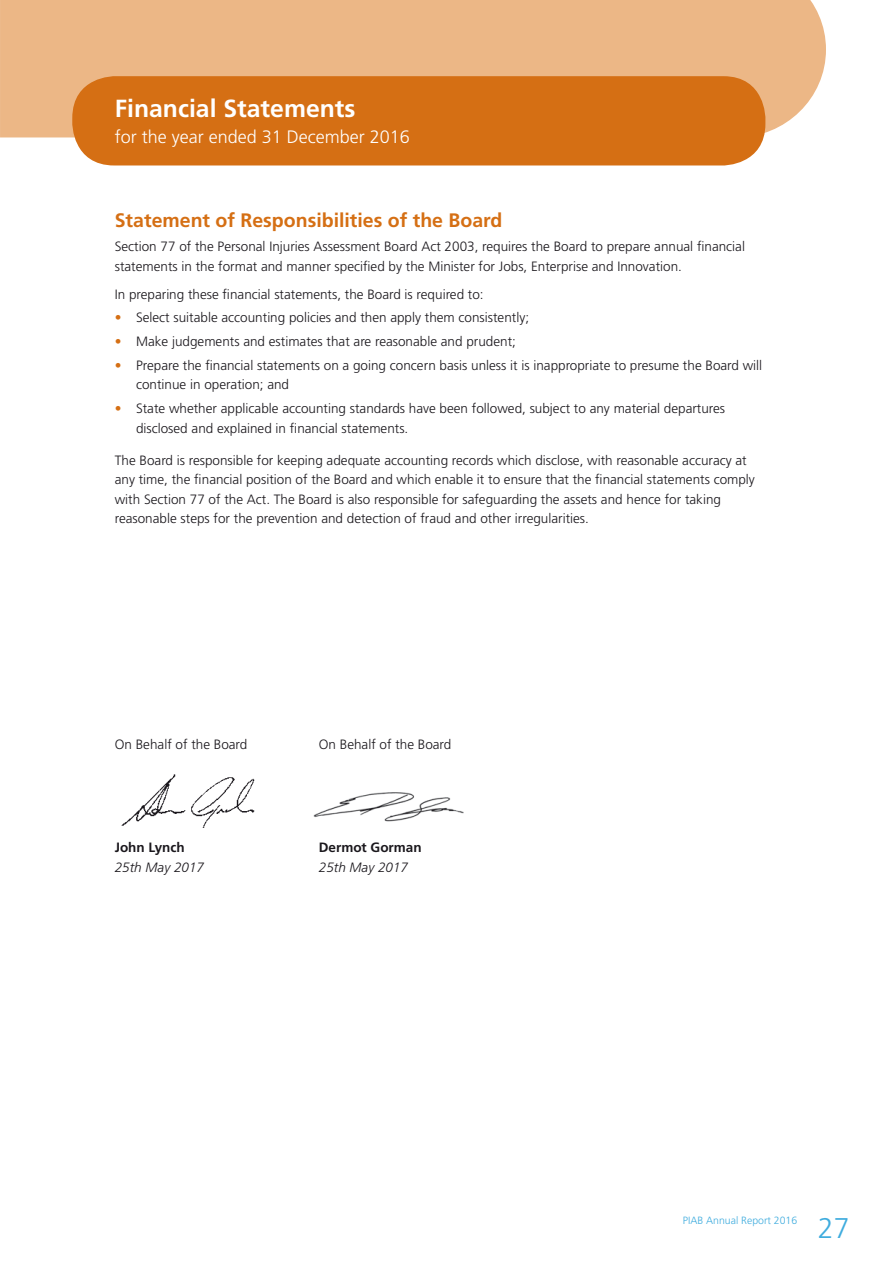
<style>
.page{position:relative;width:893px;height:1263px;background:#fff}
.page>*{position:absolute;margin:0;border:0;box-sizing:border-box;transform-origin:0 0}
.t1{font:300 28.5px "Frutiger LT Std";color:#3facde}
.SECTION_HEAD_SMALL{font:700 24.75px "Frutiger LT Std";color:#fff}
.H2_Black{font:700 19.5px "Frutiger LT Std";color:#d56f14}
.SECTION_SUBHEAD{font:300 18px "Frutiger LT Std";color:#fff}
.Body__2{font:300 13.5px/19.5px "Frutiger LT Std";color:#1a171c}
.Bullet__1{font:300 13.5px/19.5px "Frutiger LT Std";color:#1a171c}
.Bullet__3{font:300 13.5px/19.5px "Frutiger LT Std";color:#1a171c}
.Body_0-0__1{font:300 13.5px "Frutiger LT Std";color:#1a171c}
.Body__2-2{font:italic 300 13.5px "Frutiger LT Std";color:#1a171c}
.Body__2-3{font:700 13.5px "Frutiger LT Std";color:#1a171c}
.t2{font:300 10.5px "Frutiger LT Std";color:#3facde}
.s1{color:#d56f14}
</style>
<div class="page">
<div style="left:0;top:0;width:826px;height:137px;background:#ecb786"></div>
<div style="left:72px;top:76px;width:693px;height:89px;background:#d56f14;border-radius:42px"></div>
<img style="left:121px;top:774px;width:134px;height:54px">
<img style="left:313px;top:792px;width:151px;height:30px">
<p class="SECTION_HEAD_SMALL" style="left:115px;top:94px;width:242px">Financial Statements</p>
<p class="SECTION_SUBHEAD" style="left:115px;top:126px;width:297px">for the year ended 31 December 2016</p>
<p class="H2_Black" style="left:115px;top:209px;width:389px">Statement of Responsibilities of the Board</p>
<p class="Body__2" style="left:115px;top:237px;width:632px">Section 77 of the Personal Injuries Assessment Board Act 2003, requires the Board to prepare annual financial statements in the format and manner specified by the Minister for Jobs, Enterprise and Innovation.</p>
<p class="Body_0-0__1" style="left:115px;top:286px;width:370px">In preparing these financial statements, the Board is required to:</p>
<p class="Bullet__1" style="left:115px;top:308px;width:416px"><span class="s1">•</span> Select suitable accounting policies and then apply them consistently;</p>
<p class="Bullet__1" style="left:115px;top:332px;width:403px"><span class="s1">•</span> Make judgements and estimates that are reasonable and prudent;</p>
<p class="Bullet__1" style="left:136px;top:356px;width:628px;text-indent:-21px"><span class="s1">•</span> Prepare the financial statements on a going concern basis unless it is inappropriate to presume the Board will continue in operation; and</p>
<p class="Bullet__3" style="left:136px;top:399px;width:591px;text-indent:-21px"><span class="s1">•</span> State whether applicable accounting standards have been followed, subject to any material departures disclosed and explained in financial statements.</p>
<p class="Body__2" style="left:115px;top:451px;width:642px">The Board is responsible for keeping adequate accounting records which disclose, with reasonable accuracy at any time, the financial position of the Board and which enable it to ensure that the financial statements comply with Section 77 of the Act. The Board is also responsible for safeguarding the assets and hence for taking reasonable steps for the prevention and detection of fraud and other irregularities.</p>
<p class="Body__2" style="left:115px;top:735px;width:134px">On Behalf of the Board</p>
<p class="Body__2" style="left:319px;top:735px;width:134px">On Behalf of the Board</p>
<p class="Body__2-3" style="left:115px;top:839px;width:71px">John Lynch</p>
<p class="Body__2-3" style="left:319px;top:839px;width:104px">Dermot Gorman</p>
<p class="Body__2-2" style="left:115px;top:859px;width:91px">25th May 2017</p>
<p class="Body__2-2" style="left:319px;top:859px;width:91px">25th May 2017</p>
<p class="t2" style="left:683px;top:1214px;width:116px">PIAB Annual Report 2016</p>
<h1 class="t1" style="left:818px;top:1211px;width:33px">27</h1>
</div>
